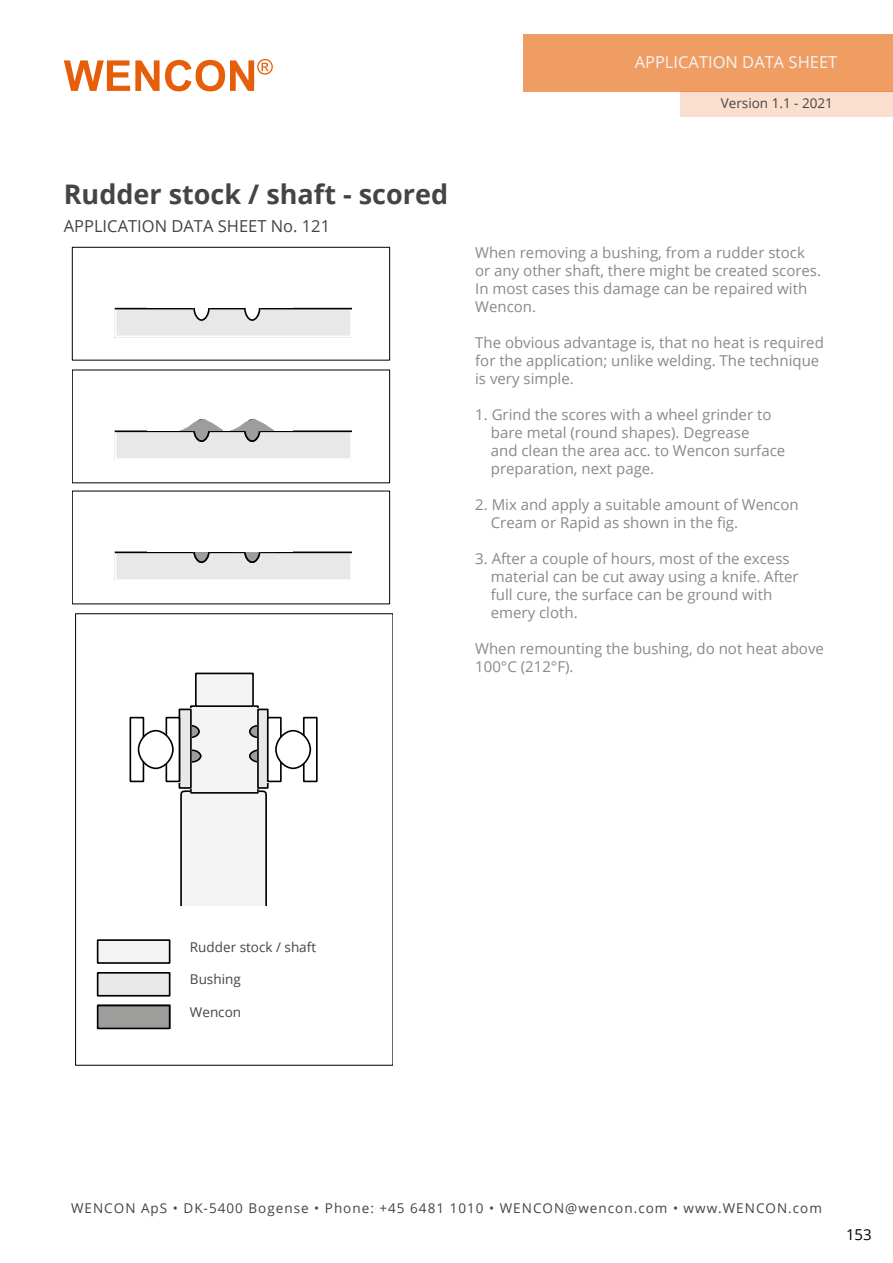
<style>
.page{position:relative;width:893px;height:1263px;background:#fff}
.page>*{position:absolute;margin:0;border:0;box-sizing:border-box;transform-origin:0 0}
.t1{font:700 27px "Open Sans";color:#454444}
.t2{font:16.5px "Open Sans";color:#454444}
.t3{font:16.5px "Open Sans";color:#f4f4f4}
.t4{font:15px/18px "Open Sans";color:#8a8989}
.t5{font:15px "Open Sans";color:#000}
.t6{font:13.5px "Open Sans";letter-spacing:.075em;color:#454444}
.t7{font:13.5px "Open Sans";color:#454444}
</style>
<div class="page">
<svg style="left:64px;top:59px;width:209px;height:32px"></svg>
<div style="left:523px;top:34px;width:370px;height:58px;background:#f09d64"></div>
<div style="left:680px;top:91px;width:213px;height:25px;background:#fadfce"></div>
<div style="left:72px;top:247px;width:318px;height:113px;border:1px solid #000"></div>
<div style="left:115px;top:308px;width:237px;height:29px;background:#e8e8e8"></div>
<div style="left:115px;top:308px;width:237px;height:29px;border:2px solid #fff"></div>
<hr style="left:116px;top:308px;width:235px;height:1px;background:#000">
<div style="left:193px;top:298px;width:17px;height:21px;background:#fff;border-radius:50%"></div>
<div style="left:193px;top:296px;width:17px;height:25px;border:2px solid #000;border-radius:50%"></div>
<div style="left:244px;top:298px;width:16px;height:21px;background:#fff;border-radius:50%"></div>
<div style="left:244px;top:296px;width:16px;height:25px;border:2px solid #000;border-radius:50%"></div>
<div style="left:148px;top:282px;width:145px;height:26px;background:#fff"></div>
<div style="left:115px;top:430px;width:237px;height:30px;background:#e8e8e8"></div>
<div style="left:115px;top:430px;width:237px;height:30px;border:2px solid #fff"></div>
<hr style="left:116px;top:430px;width:235px;height:2px;background:#000">
<div style="left:193px;top:421px;width:17px;height:19px;background:#9d9d9c;border-radius:50%"></div>
<div style="left:193px;top:419px;width:17px;height:23px;border:2px solid #000;border-radius:50%"></div>
<div style="left:244px;top:421px;width:16px;height:19px;background:#9d9d9c;border-radius:50%"></div>
<div style="left:244px;top:419px;width:16px;height:23px;border:2px solid #000;border-radius:50%"></div>
<svg style="left:182px;top:419px;width:41px;height:11px"></svg>
<svg style="left:233px;top:419px;width:41px;height:11px"></svg>
<div style="left:115px;top:551px;width:237px;height:30px;background:#e8e8e8"></div>
<div style="left:115px;top:551px;width:237px;height:30px;border:2px solid #fff"></div>
<hr style="left:116px;top:551px;width:235px;height:2px;background:#000">
<div style="left:193px;top:542px;width:17px;height:19px;background:#9d9d9c;border-radius:50%"></div>
<div style="left:193px;top:540px;width:17px;height:23px;border:2px solid #000;border-radius:50%"></div>
<div style="left:244px;top:542px;width:16px;height:19px;background:#9d9d9c;border-radius:50%"></div>
<div style="left:244px;top:540px;width:16px;height:23px;border:2px solid #000;border-radius:50%"></div>
<svg style="left:181px;top:551px;width:44px;height:1px"></svg>
<svg style="left:232px;top:551px;width:44px;height:1px"></svg>
<div style="left:148px;top:525px;width:145px;height:26px;background:#fff"></div>
<div style="left:180px;top:792px;width:87px;height:150px;background:#f4f4f4;border-radius:7px"></div>
<div style="left:180px;top:790px;width:87px;height:154px;border:2px solid #000;border-radius:7px"></div>
<div style="left:172px;top:906px;width:105px;height:46px;background:#fff"></div>
<div style="left:190px;top:705px;width:69px;height:89px;background:#f4f4f4"></div>
<div style="left:190px;top:705px;width:69px;height:89px;border:2px solid #000"></div>
<div style="left:195px;top:673px;width:59px;height:34px;background:#f4f4f4"></div>
<div style="left:195px;top:673px;width:59px;height:34px;border:2px solid #000"></div>
<div style="left:249px;top:727px;width:16px;height:9px;background:#9d9d9c;border-radius:50%"></div>
<div style="left:249px;top:725px;width:16px;height:13px;border:2px solid #000;border-radius:50%"></div>
<div style="left:249px;top:751px;width:18px;height:10px;background:#9d9d9c;border-radius:50%"></div>
<div style="left:249px;top:749px;width:18px;height:14px;border:2px solid #000;border-radius:50%"></div>
<div style="left:184px;top:727px;width:16px;height:9px;background:#9d9d9c;border-radius:50%"></div>
<div style="left:184px;top:725px;width:16px;height:13px;border:2px solid #000;border-radius:50%"></div>
<div style="left:257px;top:709px;width:12px;height:80px;background:#e8e8e8"></div>
<div style="left:257px;top:709px;width:12px;height:80px;border:2px solid #000"></div>
<div style="left:184px;top:751px;width:18px;height:10px;background:#9d9d9c;border-radius:50%"></div>
<div style="left:184px;top:749px;width:18px;height:14px;border:2px solid #000;border-radius:50%"></div>
<div style="left:179px;top:709px;width:13px;height:80px;background:#e8e8e8"></div>
<div style="left:179px;top:709px;width:13px;height:80px;border:2px solid #000"></div>
<div style="left:267px;top:717px;width:15px;height:65px;border:2px solid #000"></div>
<div style="left:303px;top:717px;width:15px;height:65px;border:2px solid #000"></div>
<div style="left:275px;top:731px;width:36px;height:36px;background:#fff;border-radius:50%"></div>
<div style="left:275px;top:730px;width:36px;height:39px;border:2px solid #000;border-radius:50%"></div>
<div style="left:130px;top:717px;width:14px;height:65px;border:2px solid #000"></div>
<div style="left:166px;top:717px;width:14px;height:65px;border:2px solid #000"></div>
<div style="left:138px;top:731px;width:36px;height:36px;background:#fff;border-radius:50%"></div>
<div style="left:138px;top:730px;width:36px;height:39px;border:2px solid #000;border-radius:50%"></div>
<div style="left:97px;top:939px;width:73px;height:25px;background:#f4f4f4"></div>
<div style="left:97px;top:939px;width:73px;height:25px;border:2px solid #000"></div>
<div style="left:97px;top:972px;width:73px;height:24px;background:#e8e8e8"></div>
<div style="left:97px;top:972px;width:73px;height:24px;border:2px solid #000"></div>
<div style="left:97px;top:1005px;width:73px;height:24px;background:#9d9d9c"></div>
<div style="left:97px;top:1005px;width:73px;height:24px;border:2px solid #000"></div>
<p class="t3" style="left:635px;top:51px;width:204px">APPLICATION DATA SHEET</p>
<p class="t7" style="left:721px;top:94px;width:114px">Version 1.1 - 2021</p>
<h1 class="t1" style="left:64px;top:175px;width:386px">Rudder stock / shaft - scored</h1>
<p class="t2" style="left:64px;top:215px;width:268px">APPLICATION DATA SHEET No. 121</p>
<p class="t4" style="left:475px;top:243px;width:347px">When removing a bushing, from a rudder stock or any other shaft, there might be created scores.<br>In most cases this damage can be repaired with Wencon.</p>
<p class="t4" style="left:475px;top:333px;width:350px">The obvious advantage is, that no heat is required for the application; unlike welding. The technique is very simple.</p>
<p class="t4" style="left:491px;top:405px;width:296px;text-indent:-16px">1. Grind the scores with a wheel grinder to bare metal (round shapes). Degrease<br>and clean the area acc. to Wencon surface preparation, next page.</p>
<p class="t4" style="left:491px;top:495px;width:309px;text-indent:-16px">2. Mix and apply a suitable amount of Wencon<br>Cream or Rapid as shown in the fig.</p>
<p class="t4" style="left:491px;top:549px;width:309px;text-indent:-16px">3. After a couple of hours, most of the excess material can be cut away using a knife. After full cure, the surface can be ground with emery cloth.</p>
<p class="t4" style="left:475px;top:639px;width:350px">When remounting the bushing, do not heat above<br>100°C (212°F).</p>
<p class="t7" style="left:190px;top:938px;width:128px">Rudder stock / shaft</p>
<p class="t7" style="left:190px;top:970px;width:52px">Bushing</p>
<p class="t6" style="left:190px;top:1003px;width:53px">Wencon</p>
<p class="t6" style="left:71px;top:1199px;width:752px">WENCON ApS • DK-5400 Bogense • Phone: +45 6481 1010 • WENCON@wencon.com • www.WENCON.com</p>
<p class="t5" style="left:846px;top:1225px;width:27px">153</p>
</div>
